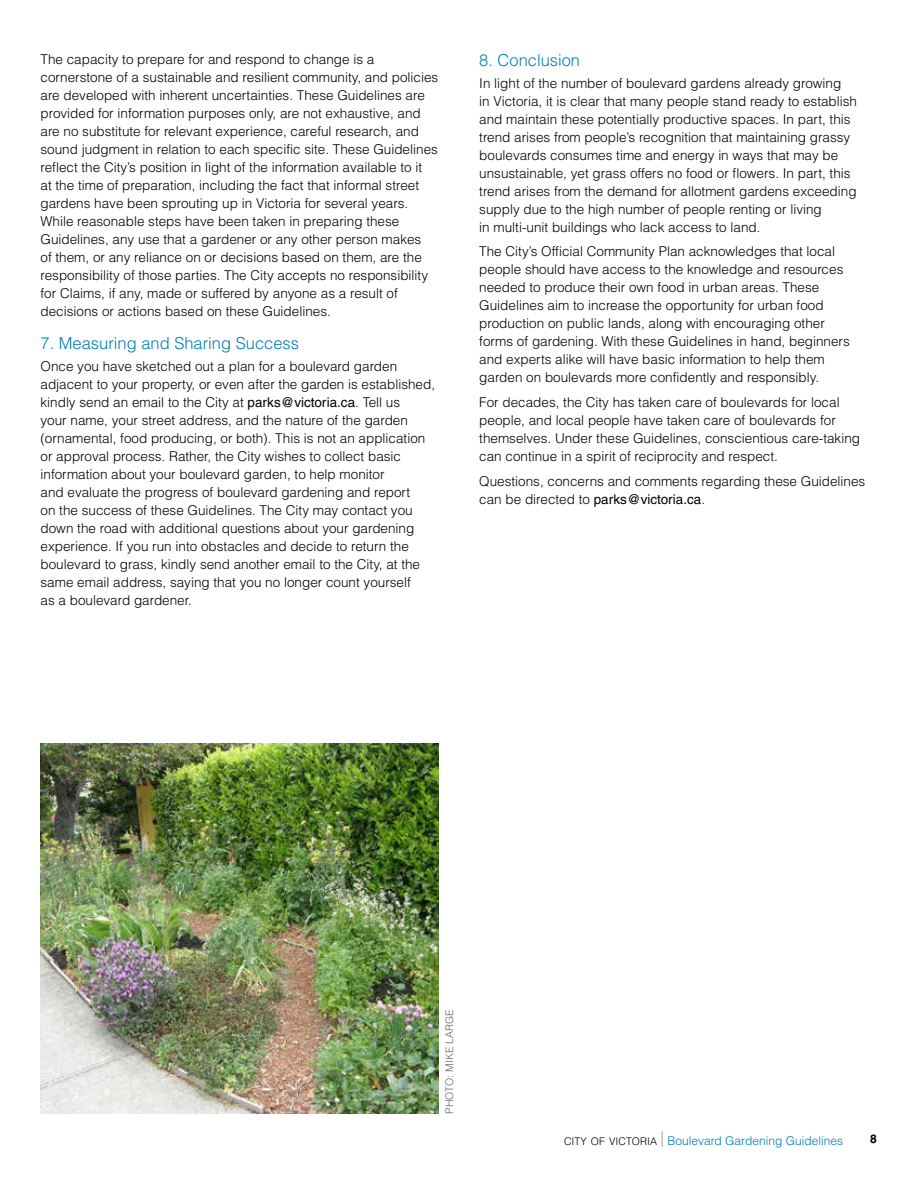
<style>
.page{position:relative;width:918px;height:1188px;background:#fff}
.page>*{position:absolute;margin:0;border:0;box-sizing:border-box;transform-origin:0 0}
.t1{font:300 16.5px "Helvetica LT Std";color:#007fb3}
.t2{font:300 13.5px/18px "Helvetica LT Std";color:#000}
.t3{font:300 12px "Helvetica LT Std";color:#007fb3}
.t4{font:700 12px "Helvetica LT Std";color:#000}
.t5{font:300 10.5px "Helvetica LT Std";color:#636466}
.s1{font-weight:400}
.s2{font-size:10.5px;color:#000}
.s3{font-stretch:condensed;font-size:15.6px;color:#808285}
</style>
<div class="page">
<img style="left:40px;top:744px;width:399px;height:370px">
<p class="t2" style="left:40px;top:50px;width:399px">The capacity to prepare for and respond to change is a cornerstone of a sustainable and resilient community, and policies are developed with inherent uncertainties. These Guidelines are provided for information purposes only, are not exhaustive, and are no substitute for relevant experience, careful research, and sound judgment in relation to each specific site. These Guidelines reflect the City’s position in light of the information available to it<br>at the time of preparation, including the fact that informal street gardens have been sprouting up in Victoria for several years.<br>While reasonable steps have been taken in preparing these Guidelines, any use that a gardener or any other person makes<br>of them, or any reliance on or decisions based on them, are the responsibility of those parties. The City accepts no responsibility for Claims, if any, made or suffered by anyone as a result of decisions or actions based on these Guidelines.</p>
<p class="t1" style="left:40px;top:333px;width:260px">7. Measuring and Sharing Success</p>
<p class="t2" style="left:40px;top:357px;width:396px">Once you have sketched out a plan for a boulevard garden adjacent to your property, or even after the garden is established, kindly send an email to the City at <span class="s1">parks@victoria.ca</span>. Tell us<br>your name, your street address, and the nature of the garden (ornamental, food producing, or both). This is not an application or approval process. Rather, the City wishes to collect basic information about your boulevard garden, to help monitor<br>and evaluate the progress of boulevard gardening and report<br>on the success of these Guidelines. The City may contact you down the road with additional questions about your gardening experience. If you run into obstacles and decide to return the boulevard to grass, kindly send another email to the City, at the same email address, saying that you no longer count yourself<br>as a boulevard gardener.</p>
<p class="t1" style="left:479px;top:50px;width:102px">8. Conclusion</p>
<p class="t2" style="left:479px;top:74px;width:379px">In light of the number of boulevard gardens already growing<br>in Victoria, it is clear that many people stand ready to establish and maintain these potentially productive spaces. In part, this trend arises from people’s recognition that maintaining grassy boulevards consumes time and energy in ways that may be unsustainable, yet grass offers no food or flowers. In part, this trend arises from the demand for allotment gardens exceeding supply due to the high number of people renting or living<br>in multi-unit buildings who lack access to land.</p>
<p class="t2" style="left:479px;top:242px;width:372px">The City’s Official Community Plan acknowledges that local people should have access to the knowledge and resources needed to produce their own food in urban areas. These Guidelines aim to increase the opportunity for urban food production on public lands, along with encouraging other forms of gardening. With these Guidelines in hand, beginners and experts alike will have basic information to help them garden on boulevards more confidently and responsibly.</p>
<p class="t2" style="left:479px;top:393px;width:382px">For decades, the City has taken care of boulevards for local people, and local people have taken care of boulevards for themselves. Under these Guidelines, conscientious care-taking can continue in a spirit of reciprocity and respect.</p>
<p class="t2" style="left:479px;top:472px;width:388px">Questions, concerns and comments regarding these Guidelines can be directed to <span class="s1">parks@victoria.ca</span>.</p>
<p class="t5" style="left:443px;top:1114px;width:106px;rotate:-90deg">PHOTO: MIKE LARGE</p>
<p class="t3" style="left:564px;top:1133px;width:281px"><span class="s2">CITY OF VICTORIA</span> <span class="s3">|</span> Boulevard Gardening Guidelines</p>
<p class="t4" style="left:870px;top:1131px;width:8px">8</p>
</div>
